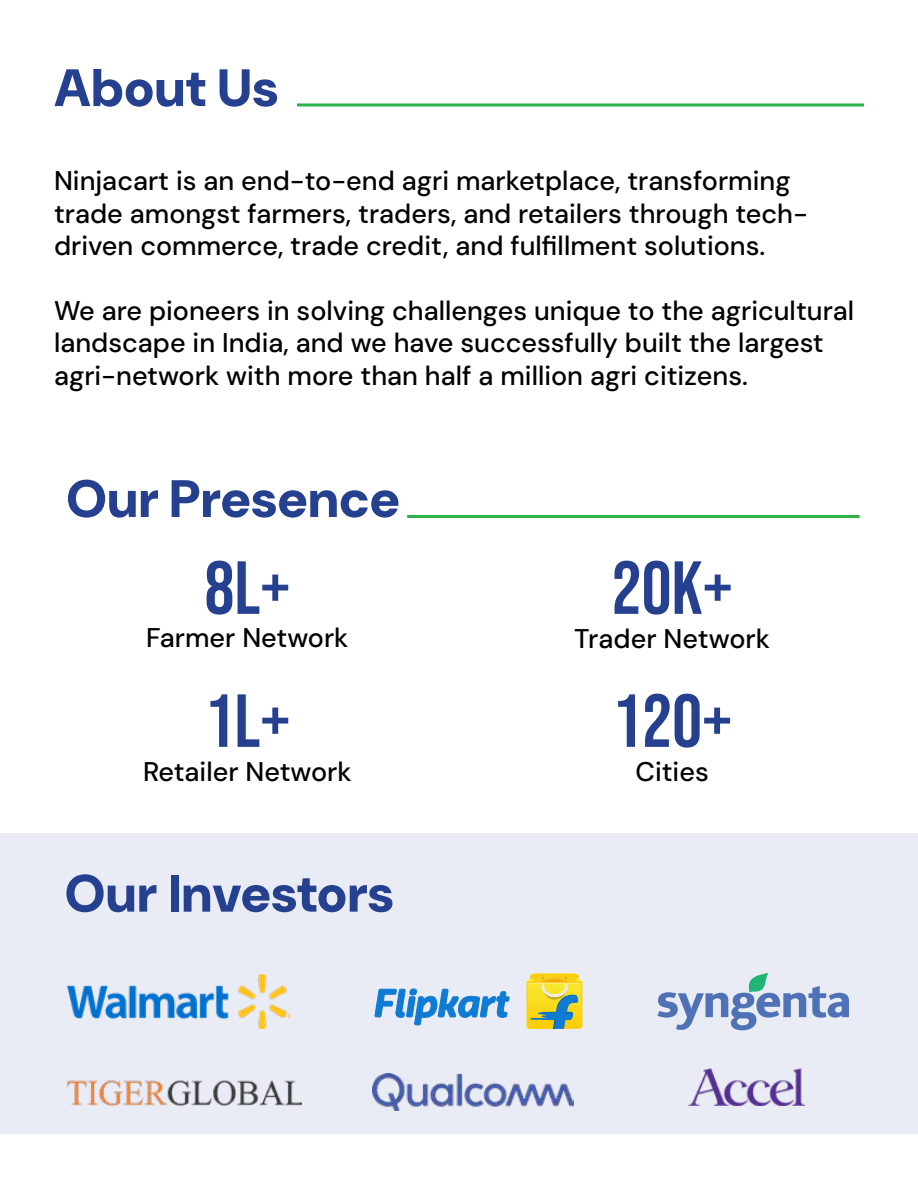
<style>
.page{position:relative;width:918px;height:1188px;background:#fff}
.page>*{position:absolute;margin:0;border:0;box-sizing:border-box;transform-origin:0 0}
.t1{font:75px "Bebas Neue";color:#25408f}
.t2{font:52.5px "DM Sans 9 pt";color:#25408f}
.t3{font:27px/32.4px "DM Sans 9 pt";color:#000}
</style>
<div class="page">
<div style="left:0;top:834px;width:918px;height:300px;background:#e9ecf4"></div>
<hr style="left:407px;top:515px;width:453px;height:3px;background:#2cb34a">
<img style="left:68px;top:975px;width:222px;height:53px">
<svg style="left:527px;top:974px;width:55px;height:54px;background:#c9c54a"></svg>
<svg style="left:375px;top:989px;width:134px;height:36px"></svg>
<svg style="left:657px;top:973px;width:192px;height:57px"></svg>
<img style="left:688px;top:1069px;width:116px;height:36px">
<img style="left:67px;top:1080px;width:234px;height:26px">
<hr style="left:297px;top:103px;width:567px;height:3px;background:#2cb34a">
<img style="left:373px;top:1073px;width:201px;height:37px">
<h2 class="t2" style="left:54px;top:55px;width:226px">About Us</h2>
<p class="t3" style="left:54px;top:165px;width:756px">Ninjacart is an end-to-end agri marketplace, transforming trade amongst farmers, traders, and retailers through tech&shy;driven commerce, trade credit, and fulfillment solutions.</p>
<p class="t3" style="left:54px;top:294px;width:802px">We are pioneers in solving challenges unique to the agricultural landscape in India, and we have successfully built the largest agri-network with more than half a million agri citizens.</p>
<h2 class="t2" style="left:66px;top:466px;width:335px">Our Presence</h2>
<h1 class="t1" style="left:204px;top:545px;width:87px">8L+</h1>
<p class="t3" style="left:146px;top:621px;width:204px">Farmer Network</p>
<h1 class="t1" style="left:204px;top:678px;width:87px">1L+</h1>
<p class="t3" style="left:143px;top:756px;width:210px">Retailer Network</p>
<h2 class="t2" style="left:64px;top:861px;width:331px">Our Investors</h2>
<h1 class="t1" style="left:612px;top:545px;width:123px">20K+</h1>
<p class="t3" style="left:574px;top:623px;width:197px">Trader Network</p>
<h1 class="t1" style="left:612px;top:678px;width:121px">120+</h1>
<p class="t3" style="left:635px;top:756px;width:75px">Cities</p>
</div>
